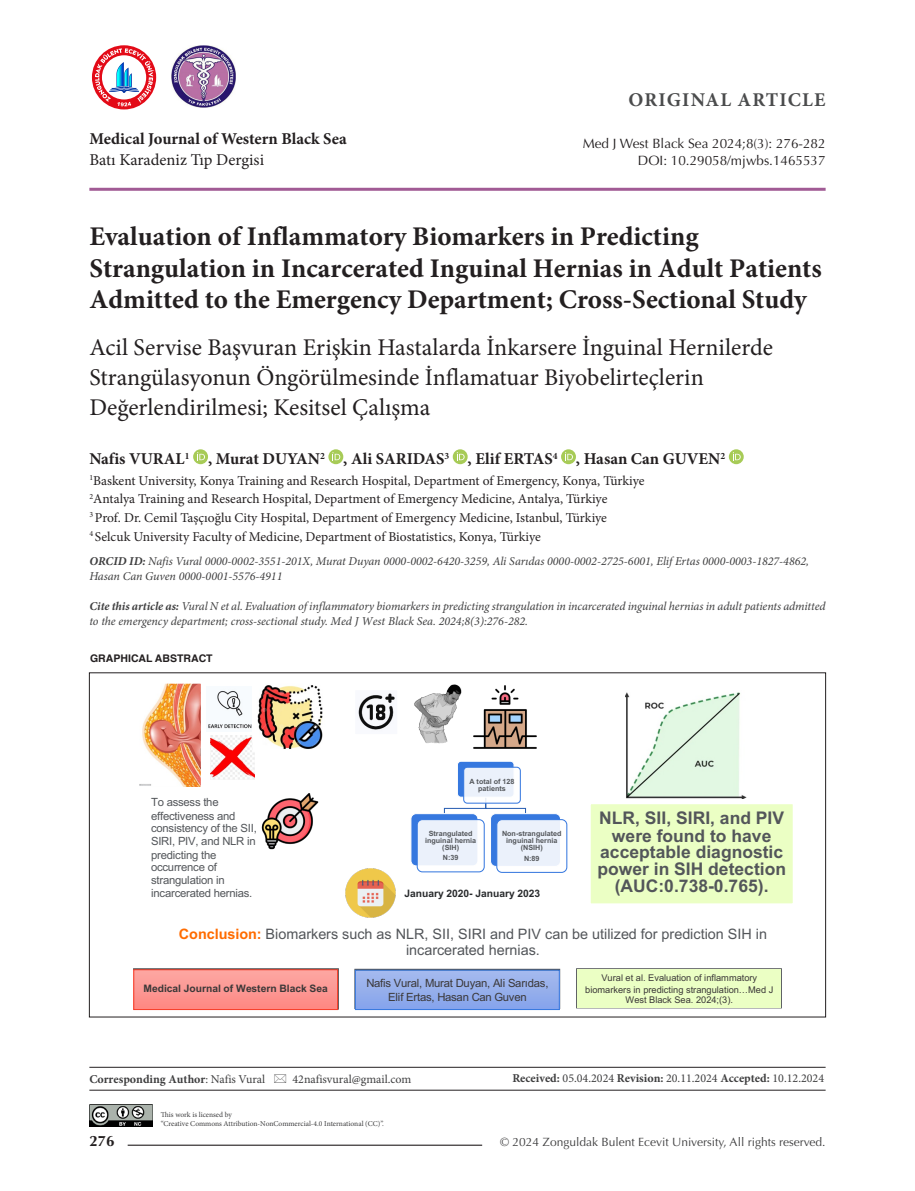
<style>
.page{position:relative;width:915px;height:1191px;background:#fff}
.page>*{position:absolute;margin:0;border:0;box-sizing:border-box;transform-origin:0 0}
.t1{font:700 27px/31.5px "Minion Pro";color:#231f20}
.t2{font:24px "Minion Pro";color:#231f20}
.t3{font:700 19.5px "Minion Pro";letter-spacing:.06em;color:#4b4c4d}
.t4{font:700 17.4px/17px "Arial";color:#53565a;text-align:center}
.t5{font:700 16.5px "Minion Pro";color:#231f20}
.t6{font:16.5px "Minion Pro";color:#231f20}
.t7{font:700 15px "Optima";color:#231f20}
.t8{font:14.4px/16.5px "Arial";color:#53565a;text-align:center}
.t9{font:13.5px "Minion Pro";color:#231f20}
.t10{font:13.5px "Optima";color:#231f20}
.t11{font:italic 12px/15px "Minion Pro";letter-spacing:-.005em;color:#3e3e3f}
.t12{font:12px "Minion Pro";color:#3e3e3f}
.t13{font:12px "Optima";color:#3e3e3f}
.t14{font:700 12px "Minion Pro";color:#3e3e3f}
.t15{font:11.25px/12.8px "Arial";letter-spacing:-.02em;color:#53565a}
.t16{font:11.25px/13.4px "Arial";letter-spacing:-.02em;color:#3b3838;text-align:center}
.t17{font:700 10.5px "Helvetica";color:#231f20}
.t18{font:700 10.2px "Arial";letter-spacing:-.005em;color:#3b3838}
.t19{font:700 10.2px "Arial";letter-spacing:-.005em;color:#292b2d}
.t20{font:9.3px/11.4px "Arial";color:#3b3838;text-align:center}
.t21{font:7.5px "Minion Pro";letter-spacing:-.005em;color:#3e3e3f}
.t22{font:700 7.2px/7.2px "Arial";color:#53565a;text-align:center}
.s1{font-weight:700}
.s2{font-weight:700;color:#ff6c00}
.s3{font-weight:400}
</style>
<div class="page">
<hr style="left:89px;top:188px;width:736px;height:3px;background:#a15b95">
<hr style="left:128px;top:1144px;width:354px;height:1px;background:#231f20">
<img style="left:171px;top:45px;width:64px;height:63px">
<svg style="left:92px;top:45px;width:64px;height:64px"></svg>
<svg style="left:95px;top:48px;width:58px;height:58px"></svg>
<hr style="left:89px;top:1067px;width:736px;height:1px;background:#231f20">
<hr style="left:89px;top:1090px;width:736px;height:1px;background:#231f20">
<img style="left:89px;top:1104px;width:63px;height:22px">
<svg style="left:193px;top:453px;width:15px;height:11px"></svg>
<svg style="left:193px;top:449px;width:15px;height:15px"></svg>
<svg style="left:197px;top:452px;width:8px;height:8px"></svg>
<svg style="left:332px;top:449px;width:11px;height:15px"></svg>
<svg style="left:328px;top:449px;width:15px;height:15px"></svg>
<svg style="left:332px;top:452px;width:8px;height:8px"></svg>
<svg style="left:456px;top:449px;width:11px;height:15px"></svg>
<svg style="left:452px;top:449px;width:15px;height:15px"></svg>
<svg style="left:456px;top:452px;width:8px;height:8px"></svg>
<svg style="left:561px;top:450px;width:14px;height:14px"></svg>
<div style="left:561px;top:449px;width:14px;height:15px;background:#a7cb57;border-radius:50%"></div>
<svg style="left:565px;top:452px;width:7px;height:8px"></svg>
<svg style="left:732px;top:449px;width:11px;height:15px"></svg>
<svg style="left:728px;top:449px;width:15px;height:15px"></svg>
<svg style="left:732px;top:452px;width:8px;height:8px"></svg>
<div style="left:133px;top:968px;width:206px;height:41px;border:2px solid #53565a"></div>
<div style="left:354px;top:968px;width:206px;height:41px;border:2px solid #53565a"></div>
<div style="left:576px;top:968px;width:205px;height:40px;border:2px solid #53565a"></div>
<div style="left:589px;top:803px;width:204px;height:101px;background:#ebffc4"></div>
<div style="left:588px;top:802px;width:206px;height:103px;border:2px solid #fff"></div>
<div style="left:134px;top:969px;width:203px;height:40px;background:linear-gradient(to bottom,#fca9a4,#fd8984)"></div>
<div style="left:133px;top:969px;width:205px;height:40px;border:1px solid #f73d28"></div>
<div style="left:355px;top:970px;width:204px;height:39px;background:linear-gradient(to bottom,#a6bbee,#86a4eb)"></div>
<div style="left:355px;top:970px;width:204px;height:39px;border:1px solid #3678df"></div>
<div style="left:577px;top:969px;width:204px;height:39px;background:#ebffc4"></div>
<img style="left:140px;top:684px;width:60px;height:102px">
<div style="left:137px;top:681px;width:66px;height:108px;border:2px solid #fff"></div>
<img style="left:208px;top:690px;width:44px;height:39px">
<img style="left:210px;top:735px;width:44px;height:44px">
<img style="left:257px;top:685px;width:66px;height:64px">
<img style="left:261px;top:793px;width:57px;height:56px">
<img style="left:345px;top:868px;width:51px;height:50px">
<img style="left:358px;top:693px;width:37px;height:37px">
<img style="left:414px;top:684px;width:48px;height:60px">
<img style="left:473px;top:685px;width:64px;height:64px">
<svg style="left:443px;top:796px;width:83px;height:17px"></svg>
<div style="left:457px;top:761px;width:57px;height:36px;background:#3678df;border-radius:4px"></div>
<div style="left:456px;top:760px;width:58px;height:37px;border:1px solid #fff;border-radius:4px"></div>
<div style="left:463px;top:767px;width:57px;height:36px;background:#fff;border-radius:4px;opacity:.9"></div>
<div style="left:463px;top:766px;width:57px;height:37px;border:1px solid #3678df;border-radius:4px"></div>
<div style="left:411px;top:813px;width:67px;height:53px;background:#3678df;border-radius:5px"></div>
<div style="left:410px;top:813px;width:68px;height:53px;border:1px solid #fff;border-radius:5px"></div>
<div style="left:417px;top:819px;width:67px;height:53px;background:#fff;border-radius:5px;opacity:.9"></div>
<div style="left:416px;top:819px;width:68px;height:53px;border:1px solid #3678df;border-radius:5px"></div>
<div style="left:490px;top:813px;width:70px;height:53px;background:#3678df;border-radius:5px"></div>
<div style="left:490px;top:813px;width:71px;height:54px;border:1px solid #fff;border-radius:5px"></div>
<div style="left:496px;top:819px;width:70px;height:53px;background:#fff;border-radius:5px;opacity:.9"></div>
<div style="left:496px;top:819px;width:71px;height:54px;border:1px solid #3678df;border-radius:5px"></div>
<img style="left:625px;top:692px;width:122px;height:106px">
<h3 class="t5" style="left:89px;top:127px;width:259px">Medical Journal of Western Black Sea</h3>
<h3 class="t6" style="left:89px;top:148px;width:176px">Batı Karadeniz Tıp Dergisi</h3>
<h3 class="t3" style="left:628px;top:86px;width:198px">ORIGINAL ARTICLE</h3>
<p class="t10" style="left:582px;top:136px;width:244px">Med J West Black Sea 2024;8(3): 276-282</p>
<p class="t10" style="left:637px;top:152px;width:189px">DOI: 10.29058/mjwbs.1465537</p>
<p class="t1" style="left:89px;top:220px;width:610px">Evaluation of Inflammatory Biomarkers in Predicting</p>
<p class="t1" style="left:89px;top:252px;width:733px">Strangulation in Incarcerated Inguinal Hernias in Adult Patients<br>Admitted to the Emergency Department; Cross-Sectional Study</p>
<p class="t2" style="left:89px;top:331px;width:685px">Acil Servise Başvuran Erişkin Hastalarda İnkarsere İnguinal Hernilerde</p>
<p class="t2" style="left:89px;top:361px;width:615px">Strangülasyonun Öngörülmesinde İnflamatuar Biyobelirteçlerin</p>
<p class="t2" style="left:89px;top:391px;width:342px">Değerlendirilmesi; Kesitsel Çalışma</p>
<p class="t5" style="left:89px;top:447px;width:637px">Nafis VURAL<sup>1</sup> , Murat DUYAN<sup>2</sup> , Ali SARIDAS<sup>3</sup> , Elif ERTAS<sup>4</sup> , Hasan Can GUVEN<sup>2</sup></p>
<p class="t9" style="left:89px;top:471px;width:556px"><sup>1</sup>Baskent University, Konya Training and Research Hospital, Department of Emergency, Konya, Türkiye</p>
<p class="t9" style="left:89px;top:490px;width:519px"><sup>2</sup>Antalya Training and Research Hospital, Department of Emergency Medicine, Antalya, Türkiye</p>
<p class="t9" style="left:89px;top:508px;width:519px"><sup>3</sup> Prof. Dr. Cemil Taşçıoğlu City Hospital, Department of Emergency Medicine, Istanbul, Türkiye</p>
<p class="t9" style="left:89px;top:527px;width:453px"><sup>4</sup> Selcuk University Faculty of Medicine, Department of Biostatistics, Konya, Türkiye</p>
<p class="t11" style="left:89px;top:553px;width:721px"><span class="s1">ORCID ID:</span> Nafis Vural 0000-0002-3551-201X, Murat Duyan 0000-0002-6420-3259, Ali Sarıdas 0000-0002-2725-6001, Elif Ertas 0000-0003-1827-4862,<br>Hasan Can Guven 0000-0001-5576-4911</p>
<p class="t11" style="left:89px;top:598px;width:737px"><span class="s1">Cite this article as:</span> Vural N et al. Evaluation of inflammatory biomarkers in predicting strangulation in incarcerated inguinal hernias in adult patients admitted to the emergency department; cross-sectional study. Med J West Black Sea. 2024;8(3):276-282.</p>
<p class="t17" style="left:90px;top:652px;width:124px">GRAPHICAL ABSTRACT</p>
<p class="t15" style="left:151px;top:796px;width:107px">To assess the effectiveness and consistency of the SII,</p>
<p class="t15" style="left:151px;top:835px;width:106px">SIRI, PIV, and NLR in predicting the occurrence of strangulation in incarcerated hernias.</p>
<p class="t22" style="left:469px;top:777px;width:47px">A total of 128 patients</p>
<p class="t22" style="left:425px;top:829px;width:53px">Strangulated inguinal hernia (SIH)</p>
<p class="t22" style="left:443px;top:854px;width:17px">N:39</p>
<p class="t22" style="left:502px;top:829px;width:61px">Non-strangulated inguinal hernia (NSIH)</p>
<p class="t22" style="left:524px;top:854px;width:17px">N:89</p>
<p class="t19" style="left:404px;top:886px;width:137px">January 2020- January 2023</p>
<p class="t4" style="left:597px;top:810px;width:190px">NLR, SII, SIRI, and PIV were found to have acceptable diagnostic power in SIH detection (AUC:0.738-0.765).</p>
<p class="t8" style="left:179px;top:925px;width:589px"><span class="s2">Conclusion:</span> Biomarkers such as NLR, SII, SIRI and PIV can be utilized for prediction SIH in incarcerated hernias.</p>
<p class="t18" style="left:143px;top:981px;width:186px">Medical Journal of Western Black Sea</p>
<p class="t16" style="left:366px;top:976px;width:184px">Nafis Vural, Murat Duyan, Ali Sarıdas,<br>Elif Ertas, Hasan Can Guven</p>
<p class="t20" style="left:585px;top:972px;width:189px">Vural et al. Evaluation of inflammatory biomarkers in predicting strangulation…Med J</p>
<p class="t20" style="left:625px;top:994px;width:109px">West Black Sea. 2024;(3).</p>
<p class="t14" style="left:89px;top:1070px;width:177px">Corresponding Author<span class="s3">: Nafis Vural</span></p>
<p class="t12" style="left:292px;top:1071px;width:120px">42nafisvural@gmail.com</p>
<p class="t21" style="left:161px;top:1109px;width:73px">This work is licensed by</p>
<p class="t21" style="left:161px;top:1118px;width:224px">“Creative Commons Attribution-NonCommercial-4.0 International (CC)”.</p>
<p class="t12" style="left:512px;top:1070px;width:313px"><span class="s1">Received:</span> 05.04.2024 <span class="s1">Revision:</span> 20.11.2024 <span class="s1">Accepted:</span> 10.12.2024</p>
<p class="t7" style="left:89px;top:1132px;width:27px">276</p>
<p class="t13" style="left:500px;top:1134px;width:327px">© 2024 Zonguldak Bulent Ecevit University, All rights reserved.</p>
</div>
